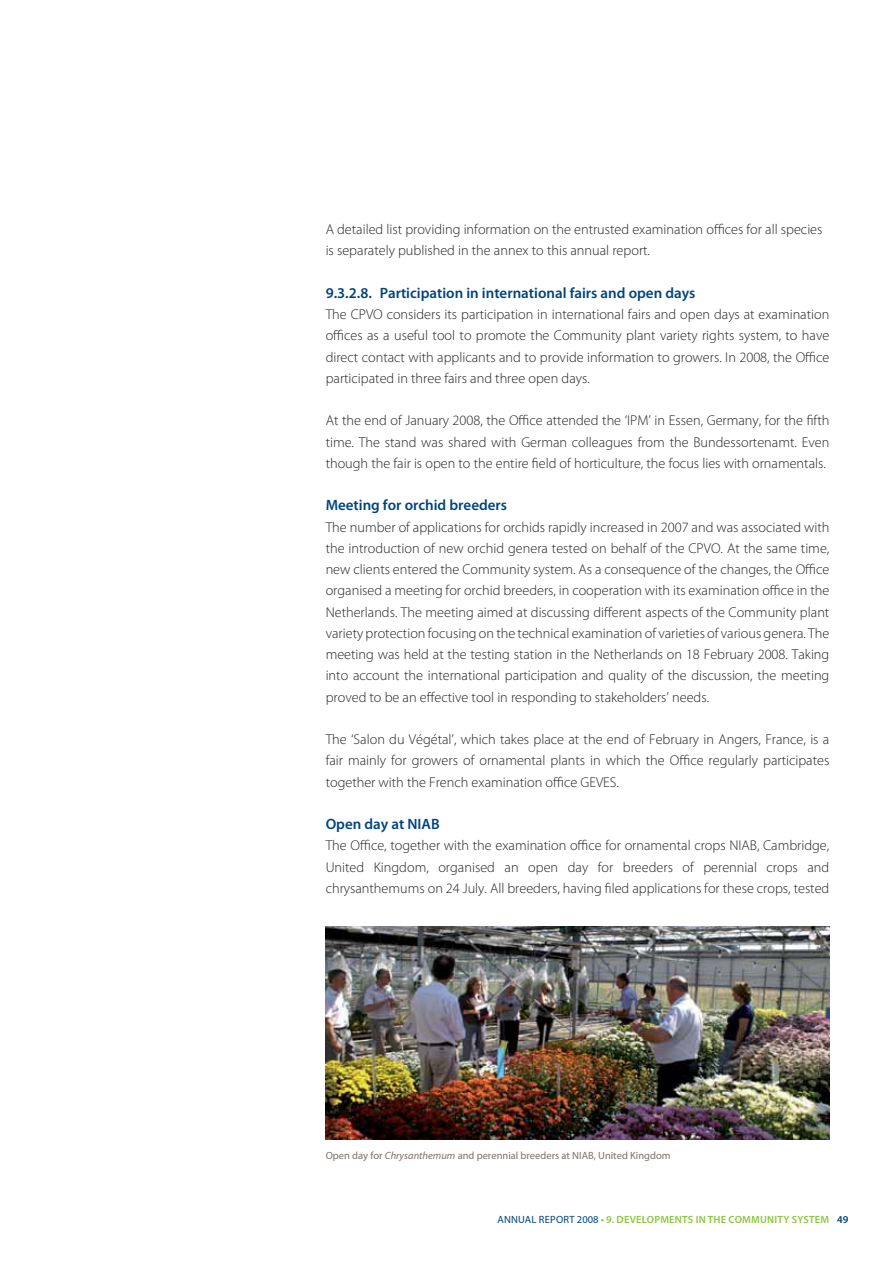
<style>
.page{position:relative;width:893px;height:1263px;background:#fff}
.page>*{position:absolute;margin:0;border:0;box-sizing:border-box;transform-origin:0 0}
.t1{font:600 15px "Myriad Pro";color:#00447c}
.t2{font:300 14.25px/21.3px "Myriad Pro";color:#231f20;text-align:justify}
.t3{font:10.5px "Myriad Pro";color:#7d706c}
.t4{font:600 10.5px "Myriad Pro";letter-spacing:.02em;color:#8cc63f}
.s1{font-style:italic}
.s2{font-weight:400;color:#00447c}
.s3{color:#00447c}
</style>
<div class="page">
<img style="left:325px;top:927px;width:504px;height:212px">
<p class="t2" style="left:325px;top:220px;width:498px">A detailed list providing information on the entrusted examination offices for all species is separately published in the annex to this annual report.</p>
<p class="t1" style="left:325px;top:287px;width:371px">9.3.2.8. Participation in international fairs and open days</p>
<p class="t2" style="left:325px;top:305px;width:505px">The CPVO considers its participation in international fairs and open days at examination offices as a useful tool to promote the Community plant variety rights system, to have direct contact with applicants and to provide information to growers. In 2008, the Office participated in three fairs and three open days.</p>
<p class="t2" style="left:325px;top:411px;width:505px">At the end of January 2008, the Office attended the ‘IPM’ in Essen, Germany, for the fifth time. The stand was shared with German colleagues from the Bundessortenamt. Even though the fair is open to the entire field of horticulture, the focus lies with ornamentals.</p>
<p class="t1" style="left:325px;top:500px;width:183px">Meeting for orchid breeders</p>
<p class="t2" style="left:325px;top:518px;width:505px">The number of applications for orchids rapidly increased in 2007 and was associated with the introduction of new orchid genera tested on behalf of the CPVO. At the same time, new clients entered the Community system. As a consequence of the changes, the Office organised a meeting for orchid breeders, in cooperation with its examination office in the Netherlands. The meeting aimed at discussing different aspects of the Community plant variety protection focusing on the technical examination of varieties of various genera. The meeting was held at the testing station in the Netherlands on 18 February 2008. Taking into account the international participation and quality of the discussion, the meeting proved to be an effective tool in responding to stakeholders’ needs.</p>
<p class="t2" style="left:325px;top:730px;width:505px">The ‘Salon du Végétal’, which takes place at the end of February in Angers, France, is a fair mainly for growers of ornamental plants in which the Office regularly participates together with the French examination office GEVES.</p>
<p class="t1" style="left:325px;top:819px;width:115px">Open day at NIAB</p>
<p class="t2" style="left:325px;top:837px;width:505px">The Office, together with the examination office for ornamental crops NIAB, Cambridge, United Kingdom, organised an open day for breeders of perennial crops and chrysanthemums on 24 July. All breeders, having filed applications for these crops, tested</p>
<p class="t3" style="left:325px;top:1151px;width:346px">Open day for <span class="s1">Chrysanthemum</span> and perennial breeders at NIAB, United Kingdom</p>
<p class="t4" style="left:497px;top:1215px;width:352px"><span class="s2">ANNUAL REPORT 2008</span> • 9. DEVELOPMENTS IN THE COMMUNITY SYSTEM <span class="s3">49</span></p>
</div>
